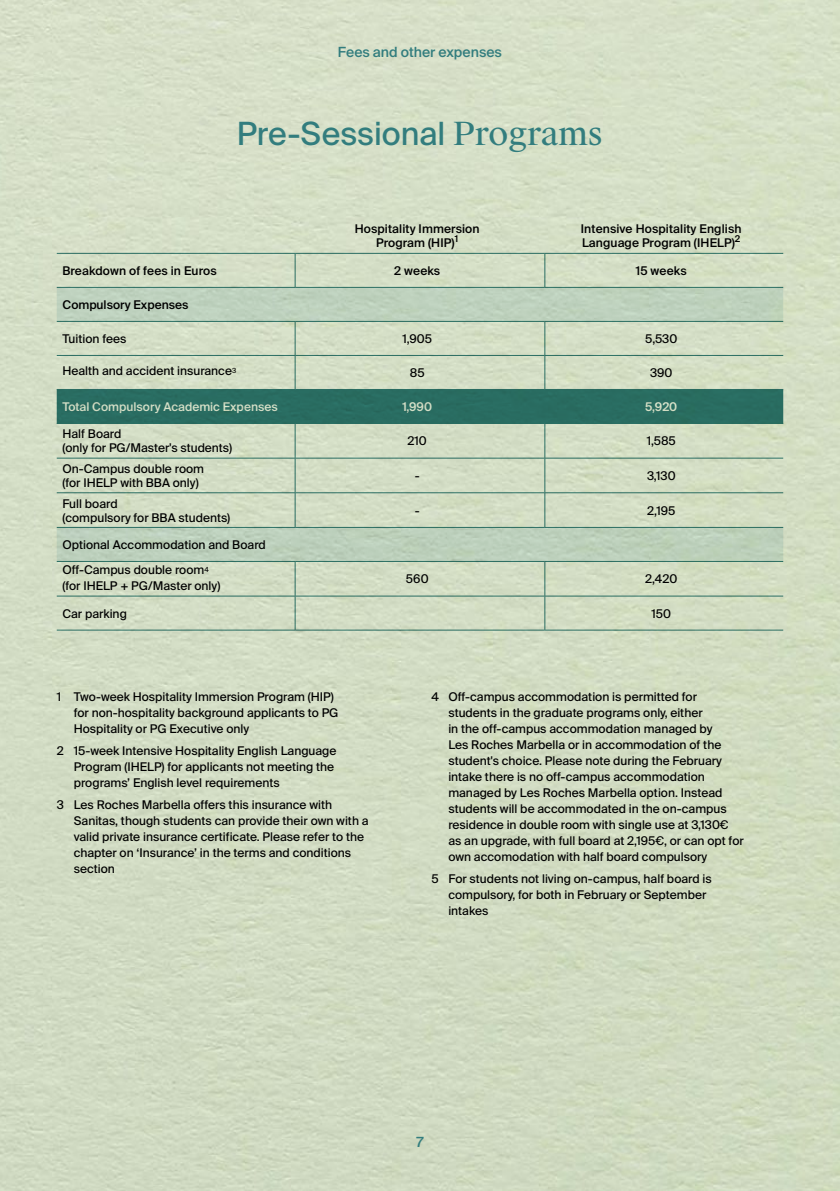
<style>
.page{position:relative;width:840px;height:1191px;background:#fff}
.page>*{position:absolute;margin:0;border:0;box-sizing:border-box;transform-origin:0 0}
.t1{font:32px "Suisse Intl";color:#327d7e}
.t2{font:500 14px "Suisse Intl";color:#327d7e}
.t3{font:12px/16px "Suisse Intl";color:#000}
.t4{font:500 12px/14px "Suisse Intl";letter-spacing:.01em;color:#000;text-align:center}
.t5{font:500 12px "Suisse Intl";color:#fff}
.s1{font-family:"Suisse Works"}
</style>
<div class="page">
<img style="left:0;top:0;width:839px;height:1191px">
<svg style="left:57px;top:288px;width:725px;height:273px;fill:#d2dcc3"></svg>
<div style="left:57px;top:390px;width:725px;height:33px;background:#296c61"></div>
<hr style="left:57px;top:253px;width:238px;height:1px;background:#327d7e">
<hr style="left:295px;top:253px;width:249px;height:1px;background:#327d7e">
<hr style="left:544px;top:253px;width:238px;height:1px;background:#327d7e">
<hr style="left:57px;top:287px;width:238px;height:1px;background:#327d7e">
<hr style="left:295px;top:287px;width:249px;height:1px;background:#327d7e">
<hr style="left:544px;top:287px;width:238px;height:1px;background:#327d7e">
<hr style="left:57px;top:321px;width:238px;height:1px;background:#327d7e">
<hr style="left:295px;top:321px;width:249px;height:1px;background:#327d7e">
<hr style="left:544px;top:321px;width:238px;height:1px;background:#327d7e">
<hr style="left:57px;top:355px;width:238px;height:1px;background:#327d7e">
<hr style="left:295px;top:355px;width:249px;height:1px;background:#327d7e">
<hr style="left:544px;top:355px;width:238px;height:1px;background:#327d7e">
<hr style="left:57px;top:389px;width:238px;height:1px;background:#327d7e">
<hr style="left:295px;top:389px;width:249px;height:1px;background:#327d7e">
<hr style="left:544px;top:389px;width:238px;height:1px;background:#327d7e">
<hr style="left:57px;top:423px;width:238px;height:1px;background:#327d7e">
<hr style="left:295px;top:423px;width:249px;height:1px;background:#327d7e">
<hr style="left:544px;top:423px;width:238px;height:1px;background:#327d7e">
<hr style="left:57px;top:458px;width:238px;height:1px;background:#327d7e">
<hr style="left:295px;top:458px;width:249px;height:1px;background:#327d7e">
<hr style="left:544px;top:458px;width:238px;height:1px;background:#327d7e">
<hr style="left:57px;top:492px;width:238px;height:1px;background:#327d7e">
<hr style="left:295px;top:492px;width:249px;height:1px;background:#327d7e">
<hr style="left:544px;top:492px;width:238px;height:1px;background:#327d7e">
<hr style="left:57px;top:527px;width:238px;height:1px;background:#327d7e">
<hr style="left:295px;top:527px;width:249px;height:1px;background:#327d7e">
<hr style="left:544px;top:527px;width:238px;height:1px;background:#327d7e">
<hr style="left:57px;top:561px;width:238px;height:1px;background:#327d7e">
<hr style="left:295px;top:561px;width:249px;height:1px;background:#327d7e">
<hr style="left:544px;top:561px;width:238px;height:1px;background:#327d7e">
<hr style="left:57px;top:596px;width:238px;height:1px;background:#327d7e">
<hr style="left:294px;top:254px;width:1px;height:33px;background:#327d7e">
<hr style="left:544px;top:254px;width:1px;height:33px;background:#327d7e">
<hr style="left:294px;top:322px;width:1px;height:33px;background:#327d7e">
<hr style="left:544px;top:322px;width:1px;height:33px;background:#327d7e">
<hr style="left:294px;top:356px;width:1px;height:33px;background:#327d7e">
<hr style="left:544px;top:356px;width:1px;height:33px;background:#327d7e">
<hr style="left:294px;top:424px;width:1px;height:34px;background:#327d7e">
<hr style="left:544px;top:424px;width:1px;height:34px;background:#327d7e">
<hr style="left:294px;top:458px;width:1px;height:34px;background:#327d7e">
<hr style="left:544px;top:458px;width:1px;height:34px;background:#327d7e">
<hr style="left:294px;top:493px;width:1px;height:34px;background:#327d7e">
<hr style="left:544px;top:493px;width:1px;height:34px;background:#327d7e">
<hr style="left:295px;top:596px;width:249px;height:1px;background:#327d7e">
<hr style="left:294px;top:561px;width:1px;height:35px;background:#327d7e">
<hr style="left:544px;top:561px;width:1px;height:35px;background:#327d7e">
<hr style="left:294px;top:596px;width:1px;height:34px;background:#327d7e">
<hr style="left:544px;top:596px;width:1px;height:34px;background:#327d7e">
<hr style="left:544px;top:596px;width:238px;height:1px;background:#327d7e">
<hr style="left:57px;top:630px;width:238px;height:1px;background:#327d7e">
<hr style="left:295px;top:630px;width:249px;height:1px;background:#327d7e">
<hr style="left:544px;top:630px;width:238px;height:1px;background:#327d7e">
<p class="t2" style="left:338px;top:44px;width:165px">Fees and other expenses</p>
<h1 class="t1" style="left:237px;top:115px;width:367px">Pre-Sessional <span class="s1">Programs</span></h1>
<p class="t4" style="left:354px;top:222px;width:126px">Hospitality Immersion<br>Program (HIP)<sup>1</sup></p>
<p class="t4" style="left:580px;top:222px;width:162px;text-align:left">Intensive Hospitality English<br>Language Program (IHELP)<sup>2</sup></p>
<p class="t4" style="left:62px;top:264px;width:156px">Breakdown of fees in Euros</p>
<p class="t4" style="left:394px;top:264px;width:47px">2 weeks</p>
<p class="t4" style="left:635px;top:264px;width:52px">15 weeks</p>
<p class="t4" style="left:62px;top:298px;width:128px">Compulsory Expenses</p>
<p class="t3" style="left:62px;top:331px;width:65px">Tuition fees</p>
<p class="t3" style="left:402px;top:331px;width:31px">1,905</p>
<p class="t3" style="left:645px;top:331px;width:34px">5,530</p>
<p class="t3" style="left:62px;top:363px;width:175px">Health and accident insurance<sup>3</sup></p>
<p class="t3" style="left:409px;top:365px;width:16px">85</p>
<p class="t3" style="left:649px;top:365px;width:24px">390</p>
<p class="t5" style="left:62px;top:400px;width:217px">Total Compulsory Academic Expenses</p>
<p class="t5" style="left:402px;top:400px;width:31px">1,990</p>
<p class="t5" style="left:644px;top:400px;width:34px">5,920</p>
<p class="t3" style="left:62px;top:427px;width:171px;line-height:14px">Half Board<br>(only for PG/Master's students)</p>
<p class="t3" style="left:407px;top:433px;width:21px">210</p>
<p class="t3" style="left:646px;top:433px;width:31px">1,585</p>
<p class="t3" style="left:62px;top:462px;width:143px;line-height:14px">On-Campus double room (for IHELP with BBA only)</p>
<p class="t3" style="left:414px;top:468px;width:6px">-</p>
<p class="t3" style="left:646px;top:468px;width:30px">3,130</p>
<p class="t3" style="left:62px;top:496px;width:169px;line-height:14px">Full board<br>(compulsory for BBA students)</p>
<p class="t3" style="left:414px;top:502px;width:6px">-</p>
<p class="t3" style="left:646px;top:502px;width:30px">2,195</p>
<p class="t3" style="left:62px;top:532px;width:205px;line-height:25.4px">Optional Accommodation and Board<br>Off-Campus double room<sup>4</sup></p>
<p class="t3" style="left:62px;top:578px;width:159px">(for IHELP + PG/Master only)</p>
<p class="t3" style="left:406px;top:571px;width:24px">560</p>
<p class="t3" style="left:645px;top:571px;width:34px">2,420</p>
<p class="t3" style="left:62px;top:605px;width:66px">Car parking</p>
<p class="t3" style="left:651px;top:605px;width:21px">150</p>
<p class="t3" style="left:74px;top:689px;width:266px;text-indent:-17px">1 Two-week Hospitality Immersion Program (HIP) for non-hospitality background applicants to PG<br>Hospitality or PG Executive only</p>
<p class="t3" style="left:74px;top:743px;width:264px;text-indent:-17px">2 15-week Intensive Hospitality English Language<br>Program (IHELP) for applicants not meeting the programs’ English level requirements</p>
<p class="t3" style="left:74px;top:796px;width:296px;text-indent:-17px">3 Les Roches Marbella offers this insurance with Sanitas, though students can provide their own with a valid private insurance certificate. Please refer to the chapter on ‘Insurance’ in the terms and conditions section</p>
<p class="t3" style="left:448px;top:689px;width:297px;text-indent:-17px">4 Off-campus accommodation is permitted for students in the graduate programs only, either<br>in the off-campus accommodation managed by<br>Les Roches Marbella or in accommodation of the student's choice. Please note during the February intake there is no off-campus accommodation managed by Les Roches Marbella option. Instead students will be accommodated in the on-campus residence in double room with single use at 3,130€ as an upgrade, with full board at 2,195€, or can opt for own accomodation with half board compulsory</p>
<p class="t3" style="left:448px;top:871px;width:265px;text-indent:-17px">5 For students not living on-campus, half board is compulsory, for both in February or September intakes</p>
<p class="t2" style="left:416px;top:1134px;width:8px">7</p>
</div>
